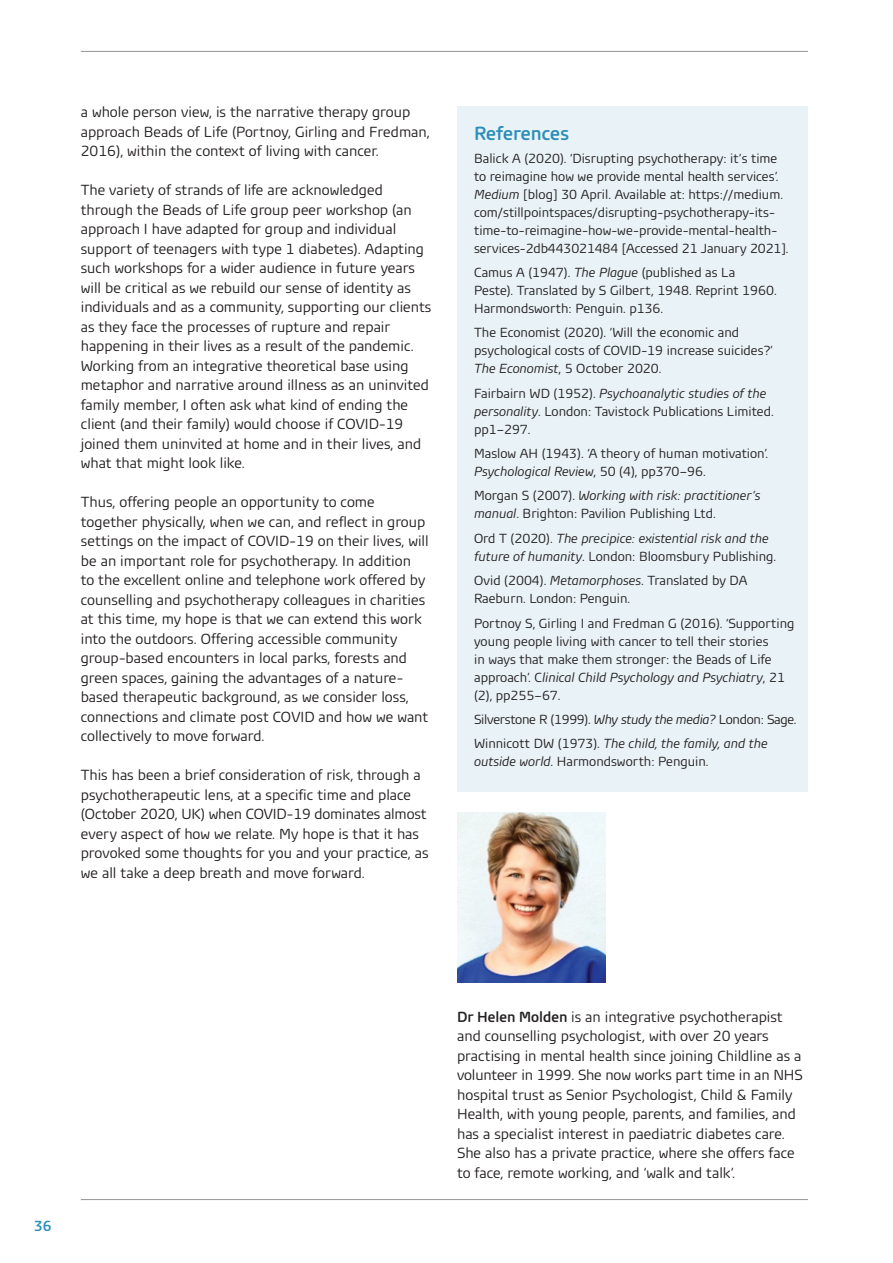
<style>
.page{position:relative;width:893px;height:1263px;background:#fff}
.page>*{position:absolute;margin:0;border:0;box-sizing:border-box;transform-origin:0 0}
.t1{font:700 19.5px "Insightprint";color:#2c8eb7}
.t2{font:15px/19.5px "Insightprint";color:#231f20}
.t3{font:700 15px "Insightprint";color:#2c8eb7}
.t4{font:13.5px/18px "Insightprint";color:#231f20}
.t5{font:13.5px/24.5px "Insightprint";letter-spacing:-.02em;color:#231f20}
.t6{font:italic 13.5px/18px "Insightprint";color:#231f20}
.s1{font-style:italic}
.s2{font-style:normal}
.s3{font-weight:700}
</style>
<div class="page">
<hr style="left:81px;top:1199px;width:727px;height:1px;background:#939598">
<hr style="left:81px;top:51px;width:727px;height:1px;background:#939598">
<div style="left:457px;top:106px;width:350px;height:686px;background:#e8f2f7"></div>
<img style="left:457px;top:812px;width:149px;height:170px">
<p class="t2" style="left:81px;top:102px;width:350px">a whole person view, is the narrative therapy group approach Beads of Life (Portnoy, Girling and Fredman,<br>2016), within the context of living with cancer.</p>
<p class="t2" style="left:81px;top:180px;width:352px">The variety of strands of life are acknowledged through the Beads of Life group peer workshop (an approach I have adapted for group and individual support of teenagers with type 1 diabetes). Adapting such workshops for a wider audience in future years will be critical as we rebuild our sense of identity as individuals and as a community, supporting our clients as they face the processes of rupture and repair happening in their lives as a result of the pandemic.<br>Working from an integrative theoretical base using metaphor and narrative around illness as an uninvited family member, I often ask what kind of ending the client (and their family) would choose if COVID-19 joined them uninvited at home and in their lives, and what that might look like.</p>
<p class="t2" style="left:81px;top:492px;width:349px">Thus, offering people an opportunity to come together physically, when we can, and reflect in group settings on the impact of COVID-19 on their lives, will be an important role for psychotherapy. In addition<br>to the excellent online and telephone work offered by counselling and psychotherapy colleagues in charities at this time, my hope is that we can extend this work into the outdoors. Offering accessible community group-based encounters in local parks, forests and green spaces, gaining the advantages of a nature&shy;based therapeutic background, as we consider loss, connections and climate post COVID and how we want collectively to move forward.</p>
<p class="t2" style="left:81px;top:765px;width:349px">This has been a brief consideration of risk, through a psychotherapeutic lens, at a specific time and place (October 2020, UK) when COVID-19 dominates almost every aspect of how we relate. My hope is that it has provoked some thoughts for you and your practice, as we all take a deep breath and move forward.</p>
<h1 class="t1" style="left:474px;top:122px;width:97px">References</h1>
<p class="t4" style="left:474px;top:149px;width:316px">Balick A (2020). ‘Disrupting psychotherapy: it’s time to reimagine how we provide mental health services’.<br><span class="s1">Medium</span> [blog] 30 April. Available at: https://medium. com/stillpointspaces/disrupting-psychotherapy-its&shy;time-to-reimagine-how-we-provide-mental-health&shy;services-2db443021484 [Accessed 21 January 2021].</p>
<p class="t4" style="left:474px;top:263px;width:304px">Camus A (1947). <span class="s1">The Plague</span> (published as La<br>Peste). Translated by S Gilbert, 1948. Reprint 1960.<br>Harmondsworth: Penguin. p136.</p>
<p class="t4" style="left:474px;top:324px;width:300px">The Economist (2020). ‘Will the economic and psychological costs of COVID-19 increase suicides?’<br><span class="s1">The Economist</span>, 5 October 2020.</p>
<p class="t4" style="left:474px;top:384px;width:301px">Fairbairn WD (1952). <span class="s1">Psychoanalytic studies of the personality</span>. London: Tavistock Publications Limited. pp1–297.</p>
<p class="t4" style="left:474px;top:444px;width:296px">Maslow AH (1943). ‘A theory of human motivation’.<br><span class="s1">Psychological Review</span>, 50 (4), pp370–96.</p>
<p class="t4" style="left:474px;top:487px;width:288px">Morgan S (2007). <span class="s1">Working with risk: practitioner’s manual</span>. Brighton: Pavilion Publishing Ltd.</p>
<p class="t6" style="left:474px;top:529px;width:304px"><span class="s2">Ord T (2020).</span> The precipice: existential risk and the future of humanity<span class="s2">. London: Bloomsbury Publishing.</span></p>
<p class="t4" style="left:474px;top:571px;width:275px">Ovid (2004). <span class="s1">Metamorphoses</span>. Translated by DA<br>Raeburn. London: Penguin.</p>
<p class="t4" style="left:474px;top:614px;width:322px">Portnoy S, Girling I and Fredman G (2016). ‘Supporting young people living with cancer to tell their stories<br>in ways that make them stronger: the Beads of Life approach’. C<span class="s1">linical Child Psychology and Psychiatry</span>, 21 (2), pp255–67.</p>
<p class="t5" style="left:474px;top:707px;width:324px">Silverstone R (1999). <span class="s1">Why study the media?</span> London: Sage.<br>Winnicott DW (1973). <span class="s1">The child, the family, and the</span></p>
<p class="t4" style="left:474px;top:753px;width:236px"><span class="s1">outside world</span>. Harmondsworth: Penguin.</p>
<p class="t3" style="left:34px;top:1217px;width:19px">36</p>
<p class="t2" style="left:457px;top:1007px;width:347px"><span class="s3">Dr Helen Molden</span> is an integrative psychotherapist and counselling psychologist, with over 20 years practising in mental health since joining Childline as a volunteer in 1999. She now works part time in an NHS hospital trust as Senior Psychologist, Child &amp; Family Health, with young people, parents, and families, and has a specialist interest in paediatric diabetes care.<br>She also has a private practice, where she offers face to face, remote working, and ‘walk and talk’.</p>
</div>
